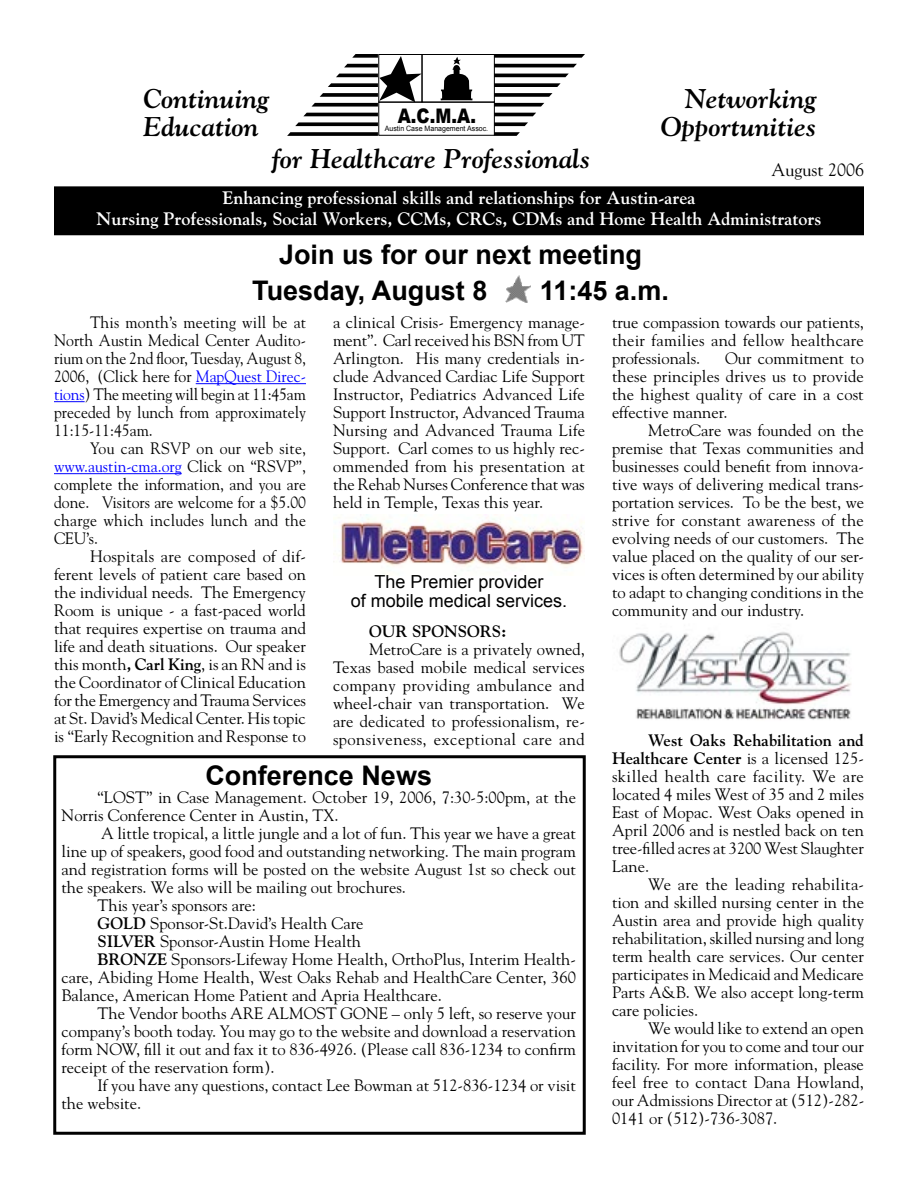
<style>
.page{position:relative;width:918px;height:1188px;background:#fff}
.page>*{position:absolute;margin:0;border:0;box-sizing:border-box;transform-origin:0 0}
.t1{font:italic 700 27px/28.5px "Goudy";color:#000;text-align:right}
.Headline{font:700 27px/36px "Arial";color:#000}
.t2{font:900 20.1px "Arial";color:#000;scale:.84 1}
.t3{font:700 18px "Goudy";color:#fff}
.Body_text{font:18px/19.5px "Arial";color:#000;text-align:center}
.t4{font:18px "Goudy";color:#000}
.Body_text-2{font:16.5px/18px "Goudy";color:#000;text-align:justify}
.Body_text-3{font:16.5px/18px "Goudy";color:#000;text-align:justify;scale:.95 1}
.Body_text-4{font:700 16.5px "Goudy";color:#000}
.t5{font:7.35px "Arial";color:#000;scale:.96 1}
.s1{color:#00f}
.s2{font-weight:700}
</style>
<div class="page">
<div style="left:55px;top:187px;width:808px;height:48px;background:#000"></div>
<div style="left:54px;top:186px;width:810px;height:49px;border:2px solid #000"></div>
<svg style="left:287px;top:132px;width:91px;height:4px"></svg>
<svg style="left:295px;top:122px;width:83px;height:4px"></svg>
<svg style="left:303px;top:113px;width:75px;height:3px"></svg>
<svg style="left:495px;top:54px;width:90px;height:4px"></svg>
<svg style="left:495px;top:64px;width:82px;height:3px"></svg>
<svg style="left:495px;top:74px;width:74px;height:3px"></svg>
<svg style="left:495px;top:83px;width:66px;height:4px"></svg>
<svg style="left:495px;top:93px;width:57px;height:4px"></svg>
<svg style="left:495px;top:103px;width:49px;height:4px"></svg>
<svg style="left:495px;top:113px;width:41px;height:3px"></svg>
<svg style="left:495px;top:122px;width:33px;height:4px"></svg>
<svg style="left:495px;top:132px;width:25px;height:4px"></svg>
<svg style="left:441px;top:57px;width:32px;height:43px"></svg>
<svg style="left:312px;top:54px;width:109px;height:53px"></svg>
<div style="left:378px;top:102px;width:117px;height:34px;border:1px solid #000"></div>
<div style="left:422px;top:54px;width:73px;height:49px;border:1px solid #000"></div>
<div style="left:378px;top:54px;width:45px;height:49px;border:1px solid #000"></div>
<hr style="left:196px;top:383px;width:110px;height:1px;background:#00f">
<hr style="left:54px;top:401px;width:31px;height:1px;background:#00f">
<hr style="left:54px;top:473px;width:128px;height:1px;background:#00f">
<img style="left:506px;top:275px;width:25px;height:28px">
<img style="left:333px;top:515px;width:252px;height:59px">
<div style="left:53px;top:755px;width:533px;height:380px;border:3px solid #000"></div>
<img style="left:619px;top:632px;width:232px;height:88px">
<p class="t1" style="left:143px;top:83px;width:128px">Continuing</p>
<p class="t1" style="left:143px;top:112px;width:117px">Education</p>
<p class="t2" style="left:398px;top:105px;width:95px">A.C.M.A.</p>
<p class="t5" style="left:385px;top:125px;width:109px">Austin Case Management Assoc.</p>
<p class="t1" style="left:273px;top:143px;width:320px">for Healthcare Professionals</p>
<p class="t1" style="left:661px;top:83px;width:158px">Networking<br>Opportunities</p>
<p class="t4" style="left:772px;top:159px;width:94px">August 2006</p>
<p class="t3" style="left:222px;top:186px;width:475px">Enhancing professional skills and relationships for Austin-area</p>
<p class="t3" style="left:96px;top:208px;width:727px">Nursing Professionals, Social Workers, CCMs, CRCs, CDMs and Home Health Administrators</p>
<p class="Headline" style="left:252px;top:237px;width:391px;text-indent:27px">Join us for our next meeting<br>Tuesday, August 8</p>
<p class="Headline" style="left:540px;top:273px;width:131px">11:45 a.m.</p>
<p class="Body_text-3" style="left:54px;top:313px;width:267px;text-indent:36px">This month’s meeting will be at North Austin Medical Center Audito&shy;rium on the 2nd floor, Tuesday, August 8, 2006, (Click here for <span class="s1">MapQuest Direc&shy;tions</span>) The meeting will begin at 11:45am preceded by lunch from approximately 11:15-11:45am.</p>
<p class="Body_text-3" style="left:54px;top:439px;width:267px;text-indent:36px">You can RSVP on our web site, <span class="s1">www.austin-cma.org</span> Click on “RSVP”, complete the information, and you are done. Visitors are welcome for a $5.00 charge which includes lunch and the CEU’s.</p>
<p class="Body_text-2" style="left:54px;top:547px;width:254px;text-indent:36px">Hospitals are composed of dif&shy;ferent levels of patient care based on the individual needs. The Emergency Room is unique - a fast-paced world that requires expertise on trauma and life and death situations. Our speaker this month<span class="s2">, Carl King</span>, is an RN and is the Coordinator of Clinical Education for the Emergency and Trauma Services at St. David’s Medical Center. His topic is “Early Recognition and Response to</p>
<p class="Body_text-2" style="left:333px;top:313px;width:254px">a clinical Crisis- Emergency manage&shy;ment”. Carl received his BSN from UT Arlington. His many credentials in&shy;clude Advanced Cardiac Life Support Instructor, Pediatrics Advanced Life Support Instructor, Advanced Trauma Nursing and Advanced Trauma Life Support. Carl comes to us highly rec&shy;ommended from his presentation at the Rehab Nurses Conference that was held in Temple, Texas this year.</p>
<p class="Body_text-2" style="left:612px;top:313px;width:254px">true compassion towards our patients, their families and fellow healthcare professionals.</p>
<p class="Body_text-2" style="left:612px;top:349px;width:253px;text-indent:113px">Our commitment to these principles drives us to provide the highest quality of care in a cost effective manner.</p>
<p class="Body_text-2" style="left:612px;top:421px;width:254px;text-indent:36px">MetroCare was founded on the premise that Texas communities and businesses could benefit from innova&shy;tive ways of delivering medical trans&shy;portation services. To be the best, we strive for constant awareness of the evolving needs of our customers. The value placed on the quality of our ser&shy;vices is often determined by our ability to adapt to changing conditions in the community and our industry.</p>
<p class="Body_text" style="left:351px;top:572px;width:218px">The Premier provider<br>of mobile medical services.</p>
<p class="Body_text-4" style="left:369px;top:621px;width:139px">OUR SPONSORS:</p>
<p class="Body_text-2" style="left:333px;top:640px;width:254px;text-indent:36px">MetroCare is a privately owned, Texas based mobile medical services company providing ambulance and wheel-chair van transportation. We are dedicated to professionalism, re&shy;sponsiveness, exceptional care and</p>
<p class="Body_text-2" style="left:612px;top:731px;width:254px;text-indent:36px"><span class="s2">West Oaks Rehabilitation and Healthcare Center</span> is a licensed 125- skilled health care facility. We are located 4 miles West of 35 and 2 miles East of Mopac. West Oaks opened in April 2006 and is nestled back on ten tree-filled acres at 3200 West Slaughter Lane.</p>
<p class="Body_text-2" style="left:612px;top:875px;width:254px;text-indent:36px">We are the leading rehabilita&shy;tion and skilled nursing center in the Austin area and provide high quality rehabilitation, skilled nursing and long term health care services. Our center participates in Medicaid and Medicare Parts A&amp;B. We also accept long-term care policies.</p>
<p class="Body_text-2" style="left:612px;top:1019px;width:254px;text-indent:36px">We would like to extend an open invitation for you to come and tour our facility. For more information, please feel free to contact Dana Howland, our Admissions Director at (512)-282- 0141 or (512)-736-3087.</p>
<p class="Headline" style="left:205px;top:757px;width:228px">Conference News</p>
<p class="Body_text-2" style="left:62px;top:787px;width:516px;text-indent:36px">“LOST” in Case Management. October 19, 2006, 7:30-5:00pm, at the<br>Norris Conference Center in Austin, TX.</p>
<p class="Body_text-2" style="left:62px;top:823px;width:516px;text-indent:40px">A little tropical, a little jungle and a lot of fun. This year we have a great line up of speakers, good food and outstanding networking. The main program and registration forms will be posted on the website August 1st so check out the speakers. We also will be mailing out brochures.</p>
<p class="Body_text-2" style="left:98px;top:895px;width:160px">This year’s sponsors are:</p>
<p class="Body_text-2" style="left:98px;top:913px;width:268px"><span class="s2">GOLD</span> Sponsor-St.David’s Health Care</p>
<p class="Body_text-2" style="left:98px;top:931px;width:265px"><span class="s2">SILVER</span> Sponsor-Austin Home Health</p>
<p class="Body_text-2" style="left:62px;top:949px;width:516px;text-indent:36px"><span class="s2">BRONZE</span> Sponsors-Lifeway Home Health, OrthoPlus, Interim Health&shy;care, Abiding Home Health, West Oaks Rehab and HealthCare Center, 360<br>Balance, American Home Patient and Apria Healthcare.</p>
<p class="Body_text-2" style="left:62px;top:1003px;width:516px;text-indent:36px">The Vendor booths ARE ALMOST GONE – only 5 left, so reserve your company’s booth today. You may go to the website and download a reservation form NOW, fill it out and fax it to 836-4926. (Please call 836-1234 to confirm receipt of the reservation form).</p>
<p class="Body_text-2" style="left:62px;top:1075px;width:516px;text-indent:36px">If you have any questions, contact Lee Bowman at 512-836-1234 or visit the website.</p>
</div>
